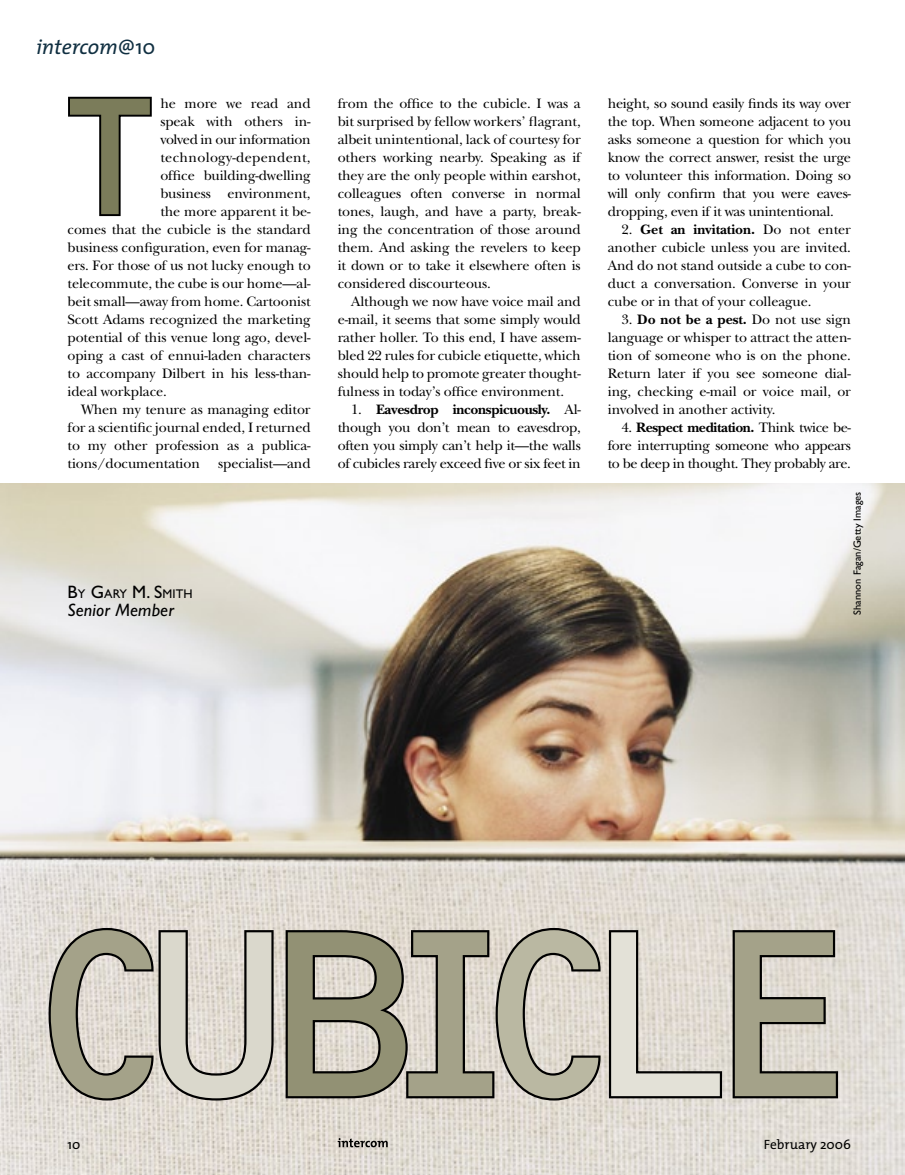
<style>
.page{position:relative;width:905px;height:1175px;background:#fff}
.page>*{position:absolute;margin:0;border:0;box-sizing:border-box;transform-origin:0 0}
.t1{font:241.5px "OCRB Alternate";letter-spacing:-.25em;color:#a4a289}
.t2{font:170.25px "OCRB Alternate";color:#7b7c5a}
.t3{font:italic 21px "The Mix";color:#102f41}
.t4{font:italic 18px "Gill Sans";letter-spacing:.01em;color:#000}
.t5{font:14.25px/18px "New Baskerville";letter-spacing:-.005em;color:#000;text-align:justify}
.t6{font:14.25px "New Baskerville";letter-spacing:-.025em;color:#000}
.t7{font:14.25px "New Baskerville";letter-spacing:.025em;color:#000}
.t8{font:13.5px "The Mix";color:#000}
.t9{font:12.6px "Gill Sans";letter-spacing:.015em;color:#000}
.t10{font:10.5px "Gill Sans";letter-spacing:.005em;color:#000}
.s1{font-style:normal}
.s2{font-size:18px}
.s3{font-weight:700}
.s4{color:#dad8cc}
.s5{color:#929174}
.s6{color:#bab8a2}
.s7{color:#e3e1d7}
</style>
<div class="page">
<img style="left:0;top:483px;width:904px;height:691px">
<svg style="left:338px;top:1138px;width:50px;height:9px"></svg>
<svg style="left:46px;top:925px;width:230px;height:177px"></svg>
<svg style="left:283px;top:925px;width:441px;height:177px"></svg>
<svg style="left:730px;top:928px;width:110px;height:172px"></svg>
<svg style="left:68px;top:96px;width:84px;height:121px"></svg>
<h3 class="t3" style="left:36px;top:29px;width:121px">intercom<span class="s1">@10</span></h3>
<h2 class="t2" style="left:49px;top:58px;width:124px">T</h2>
<p class="t5" style="left:160px;top:94px;width:152px">he more we read and</p>
<p class="t5" style="left:160px;top:112px;width:152px">speak with others in-</p>
<p class="t6" style="left:160px;top:131px;width:152px">volved in our information</p>
<p class="t7" style="left:160px;top:149px;width:152px">technology-dependent,</p>
<p class="t5" style="left:160px;top:166px;width:152px">office building-dwelling</p>
<p class="t5" style="left:160px;top:184px;width:152px">business environment,</p>
<p class="t5" style="left:160px;top:202px;width:152px">the more apparent it be-</p>
<p class="t5" style="left:68px;top:220px;width:244px">comes that the cubicle is the standard</p>
<p class="t5" style="left:68px;top:238px;width:245px">business configuration, even for manag-</p>
<p class="t5" style="left:68px;top:256px;width:245px">ers. For those of us not lucky enough to</p>
<p class="t5" style="left:68px;top:274px;width:245px">telecommute, the cube is our home—al-</p>
<p class="t5" style="left:68px;top:292px;width:244px">beit small—away from home. Cartoonist</p>
<p class="t5" style="left:68px;top:310px;width:245px">Scott Adams recognized the marketing</p>
<p class="t5" style="left:68px;top:328px;width:245px">potential of this venue long ago, devel-</p>
<p class="t5" style="left:68px;top:346px;width:245px">oping a cast of ennui-laden characters</p>
<p class="t5" style="left:68px;top:364px;width:245px">to accompany Dilbert in his less-than-</p>
<p class="t5" style="left:68px;top:382px;width:101px">ideal workplace.</p>
<p class="t5" style="left:81px;top:400px;width:231px">When my tenure as managing editor</p>
<p class="t5" style="left:68px;top:418px;width:245px">for a scientific journal ended, I returned</p>
<p class="t5" style="left:68px;top:436px;width:245px">to my other profession as a publica-</p>
<p class="t5" style="left:68px;top:454px;width:134px">tions/documentation</p>
<p class="t5" style="left:218px;top:454px;width:94px">specialist—and</p>
<p class="t9" style="left:68px;top:586px;width:127px"><span class="s2">B</span>Y <span class="s2">G</span>ARY <span class="s2">M. S</span>MITH</p>
<p class="t4" style="left:68px;top:599px;width:108px">Senior Member</p>
<p class="t5" style="left:338px;top:94px;width:245px">from the office to the cubicle. I was a bit surprised by fellow workers’ flagrant, albeit unintentional, lack of courtesy for others working nearby. Speaking as if they are the only people within earshot, colleagues often converse in normal tones, laugh, and have a party, break&shy;ing the concentration of those around them. And asking the revelers to keep it down or to take it elsewhere often is considered discourteous.</p>
<p class="t5" style="left:338px;top:292px;width:245px;text-indent:14px">Although we now have voice mail and e-mail, it seems that some simply would rather holler. To this end, I have assem&shy;bled 22 rules for cubicle etiquette, which should help to promote greater thought&shy;fulness in today’s office environment.</p>
<p class="t5" style="left:338px;top:400px;width:245px;text-indent:14px">1. <span class="s3">Eavesdrop inconspicuously.</span> Al&shy;though you don’t mean to eavesdrop, often you simply can’t help it—the walls of cubicles rarely exceed five or six feet in</p>
<p class="t5" style="left:608px;top:94px;width:245px">height, so sound easily finds its way over the top. When someone adjacent to you asks someone a question for which you know the correct answer, resist the urge to volunteer this information. Doing so will only confirm that you were eaves&shy;dropping, even if it was unintentional.</p>
<p class="t5" style="left:608px;top:220px;width:245px;text-indent:14px">2. <span class="s3">Get an invitation.</span> Do not enter another cubicle unless you are invited.<br>And do not stand outside a cube to con&shy;duct a conversation. Converse in your cube or in that of your colleague.</p>
<p class="t5" style="left:608px;top:310px;width:245px;text-indent:14px">3. <span class="s3">Do not be a pest.</span> Do not use sign language or whisper to attract the atten&shy;tion of someone who is on the phone.<br>Return later if you see someone dial&shy;ing, checking e-mail or voice mail, or involved in another activity.</p>
<p class="t5" style="left:608px;top:418px;width:245px;text-indent:14px">4. <span class="s3">Respect meditation.</span> Think twice be&shy;fore interrupting someone who appears to be deep in thought. They probably are.</p>
<p class="t10" style="left:851px;top:615px;width:125px;rotate:-90deg">Shannon Fagan/Getty Images</p>
<h1 class="t1" style="left:13px;top:874px;width:856px">C<span class="s4">U</span><span class="s5">B</span>I<span class="s6">C</span><span class="s7">L</span>E</h1>
<p class="t8" style="left:68px;top:1133px;width:14px">10</p>
<p class="t8" style="left:764px;top:1133px;width:88px">February 2006</p>
</div>
